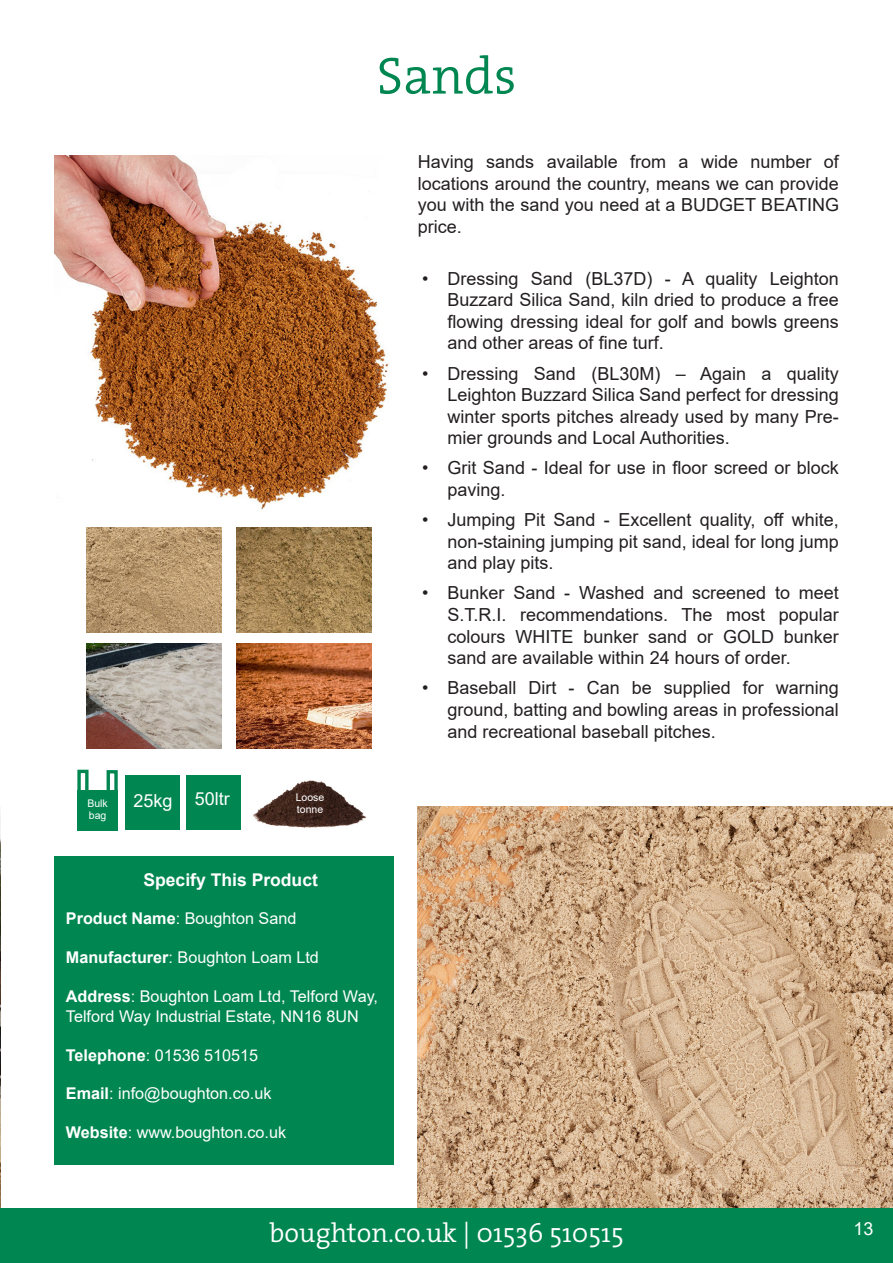
<style>
.page{position:relative;width:893px;height:1263px;background:#fff}
.page>*{position:absolute;margin:0;border:0;box-sizing:border-box;transform-origin:0 0}
.t1{font:300 52.5px "The Serif";color:#008751}
.t2{font:300 27px "The Serif";color:#fff}
.t3{font:18px/21.6px "Arial";color:#231f20;text-align:justify}
.t4{font:18px "Arial";color:#fff}
.t5{font:700 17.55px "Arial";color:#fff}
.t6{font:16.2px/19.5px "Arial";color:#fff}
.t7{font:10.5px/12.6px "Arial";color:#fff}
.s1{font-weight:700}
</style>
<div class="page">
<img style="left:0;top:814px;width:1px;height:395px">
<img style="left:418px;top:806px;width:475px;height:403px">
<div style="left:0;top:1209px;width:893px;height:54px;background:#008751"></div>
<img style="left:54px;top:155px;width:335px;height:355px">
<img style="left:86px;top:527px;width:135px;height:105px">
<img style="left:237px;top:527px;width:135px;height:105px">
<img style="left:86px;top:644px;width:135px;height:105px">
<img style="left:237px;top:644px;width:135px;height:105px">
<div style="left:54px;top:856px;width:339px;height:308px;background:#008751"></div>
<div style="left:77px;top:790px;width:41px;height:40px;background:#008751"></div>
<div style="left:77px;top:770px;width:12px;height:43px;border:3px solid #008751"></div>
<div style="left:107px;top:770px;width:11px;height:44px;border:3px solid #008751"></div>
<div style="left:126px;top:776px;width:54px;height:54px;background:#008751"></div>
<div style="left:187px;top:776px;width:54px;height:54px;background:#008751"></div>
<img style="left:253px;top:780px;width:114px;height:48px">
<p class="t1" style="left:377px;top:42px;width:141px">Sands</p>
<p class="t7" style="left:87px;top:797px;width:22px">Bulk</p>
<p class="t7" style="left:89px;top:809px;width:19px">bag</p>
<p class="t4" style="left:133px;top:788px;width:41px">25kg</p>
<p class="t4" style="left:195px;top:786px;width:37px">50ltr</p>
<p class="t7" style="left:296px;top:791px;width:30px">Loose tonne</p>
<p class="t5" style="left:143px;top:867px;width:176px">Specify This Product</p>
<p class="t6" style="left:66px;top:909px;width:232px"><span class="s1">Product Name</span>: Boughton Sand</p>
<p class="t6" style="left:66px;top:948px;width:255px"><span class="s1">Manufacturer</span>: Boughton Loam Ltd</p>
<p class="t6" style="left:66px;top:987px;width:314px"><span class="s1">Address</span>: Boughton Loam Ltd, Telford Way,<br>Telford Way Industrial Estate, NN16 8UN</p>
<p class="t6" style="left:66px;top:1045px;width:194px"><span class="s1">Telephone</span>: 01536 510515</p>
<p class="t6" style="left:66px;top:1084px;width:207px"><span class="s1">Email</span>: info@boughton.co.uk</p>
<p class="t6" style="left:66px;top:1123px;width:222px"><span class="s1">Website</span>: www.boughton.co.uk</p>
<p class="t3" style="left:418px;top:151px;width:423px">Having sands available from a wide number of locations around the country, means we can provide you with the sand you need at a BUDGET BEATING price.</p>
<p class="t3" style="left:448px;top:267px;width:393px;text-indent:-26px">• Dressing Sand (BL37D) - A quality Leighton Buzzard Silica Sand, kiln dried to produce a free flowing dressing ideal for golf and bowls greens and other areas of fine turf.</p>
<p class="t3" style="left:448px;top:362px;width:393px;text-indent:-26px">• Dressing Sand (BL30M) – Again a quality Leighton Buzzard Silica Sand perfect for dressing winter sports pitches already used by many Pre&shy;mier grounds and Local Authorities.</p>
<p class="t3" style="left:448px;top:457px;width:393px;text-indent:-26px">• Grit Sand - Ideal for use in floor screed or block paving.</p>
<p class="t3" style="left:448px;top:509px;width:393px;text-indent:-26px">• Jumping Pit Sand - Excellent quality, off white, non-staining jumping pit sand, ideal for long jump and play pits.</p>
<p class="t3" style="left:448px;top:582px;width:393px;text-indent:-26px">• Bunker Sand - Washed and screened to meet S.T.R.I. recommendations. The most popular colours WHITE bunker sand or GOLD bunker sand are available within 24 hours of order.</p>
<p class="t3" style="left:448px;top:677px;width:393px;text-indent:-26px">• Baseball Dirt - Can be supplied for warning ground, batting and bowling areas in professional and recreational baseball pitches.</p>
<p class="t2" style="left:269px;top:1215px;width:356px">boughton.co.uk | 01536 510515</p>
<p class="t4" style="left:853px;top:1216px;width:22px">13</p>
</div>
